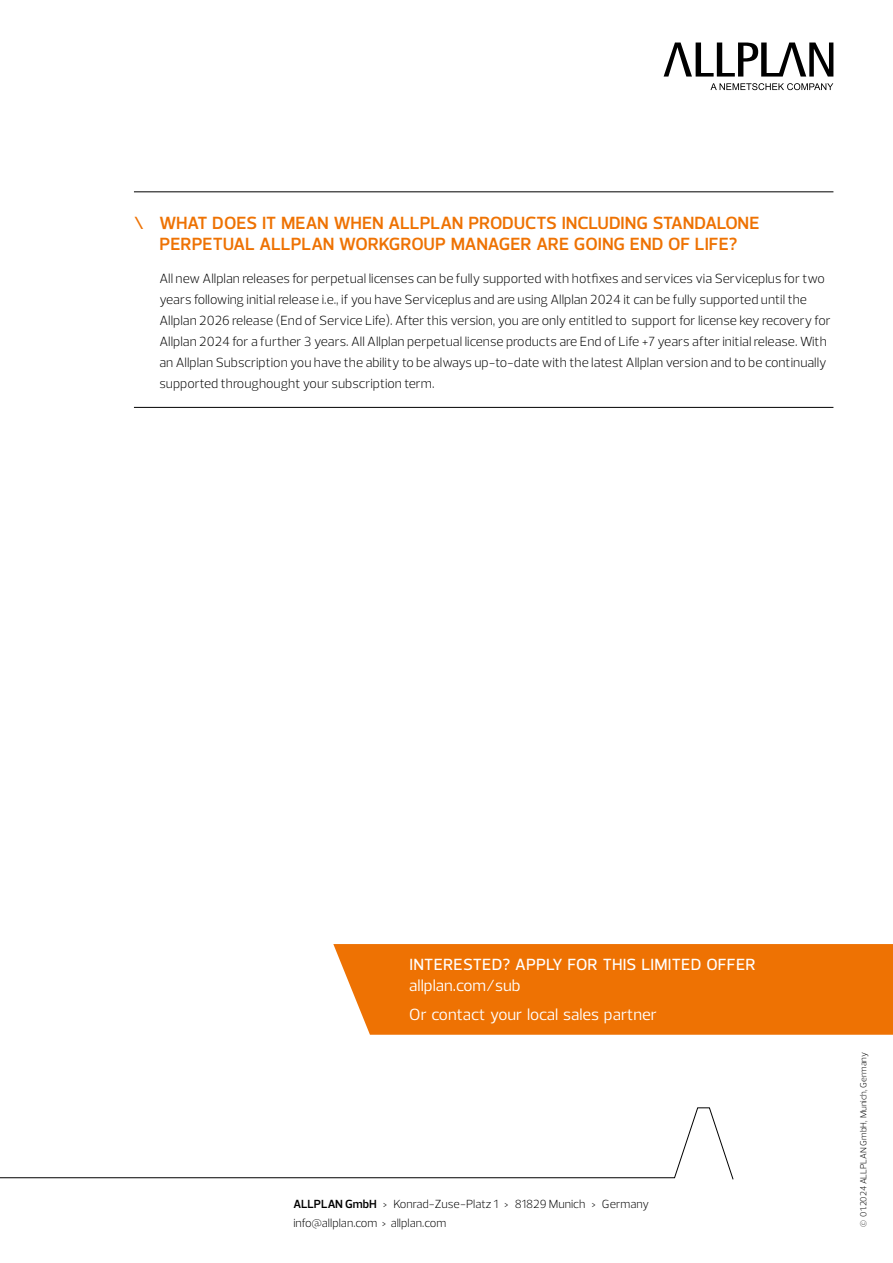
<style>
.page{position:relative;width:893px;height:1263px;background:#fff}
.page>*{position:absolute;margin:0;border:0;box-sizing:border-box;transform-origin:0 0}
.t1{font:600 18px/21px "Prelo";letter-spacing:-.01em;color:#ee7203;text-align:center}
.CTA_Back{font:500 16.5px/21px "Prelo";letter-spacing:.015em;color:#fff}
.CTA_Back-2{font:16.5px "Prelo";color:#fff}
.Tabelle_Copy_9pt_EIN{font:300 13.5px/21px "Prelo";color:#000}
.t2{font:300 12px/18.8px "Prelo";color:#000}
.t3{font:300 9px "Prelo";color:#000}
.s1{font-weight:400}
.s2{font-weight:600}
</style>
<div class="page">
<svg style="left:0;top:1107px;width:734px;height:73px"></svg>
<div style="left:333px;top:944px;width:560px;height:91px;background:#ee7203"></div>
<hr style="left:134px;top:191px;width:699px;height:1px;background:#000">
<hr style="left:134px;top:407px;width:699px;height:1px;background:#000">
<svg style="left:664px;top:43px;width:169px;height:34px"></svg>
<svg style="left:710px;top:83px;width:123px;height:7px"></svg>
<p class="t1" style="left:134px;top:212px;width:627px">\ WHAT DOES IT MEAN WHEN ALLPLAN PRODUCTS INCLUDING STANDALONE<br>PERPETUAL ALLPLAN WORKGROUP MANAGER ARE GOING END OF LIFE?</p>
<p class="Tabelle_Copy_9pt_EIN" style="left:159px;top:268px;width:673px">All new Allplan releases for perpetual licenses can be fully supported with hotfixes and services via Serviceplus for two years following initial release i.e., if you have Serviceplus and are using Allplan 2024 it can be fully supported until the Allplan 2026 release (End of Service Life). After this version, you are only entitled to support for license key recovery for Allplan 2024 for a further 3 years. All Allplan perpetual license products are End of Life +7 years after initial release. With an Allplan Subscription you have the ability to be always up-to-date with the latest Allplan version and to be continually supported throughought your subscription term.</p>
<p class="CTA_Back" style="left:409px;top:953px;width:348px">INTERESTED? APPLY FOR THIS LIMITED OFFER <span class="s1">allplan.com/sub</span></p>
<p class="CTA_Back-2" style="left:409px;top:1004px;width:249px">Or contact your local sales partner</p>
<p class="t2" style="left:293px;top:1195px;width:357px"><span class="s2">ALLPLAN GmbH</span> &gt; Konrad-Zuse-Platz 1 &gt; 81829 Munich &gt; Germany info@allplan.com &gt; allplan.com</p>
<p class="t3" style="left:858px;top:1227px;width:176px;rotate:-90deg">© 01.2024 ALLPLAN GmbH, Munich, Germany</p>
</div>
